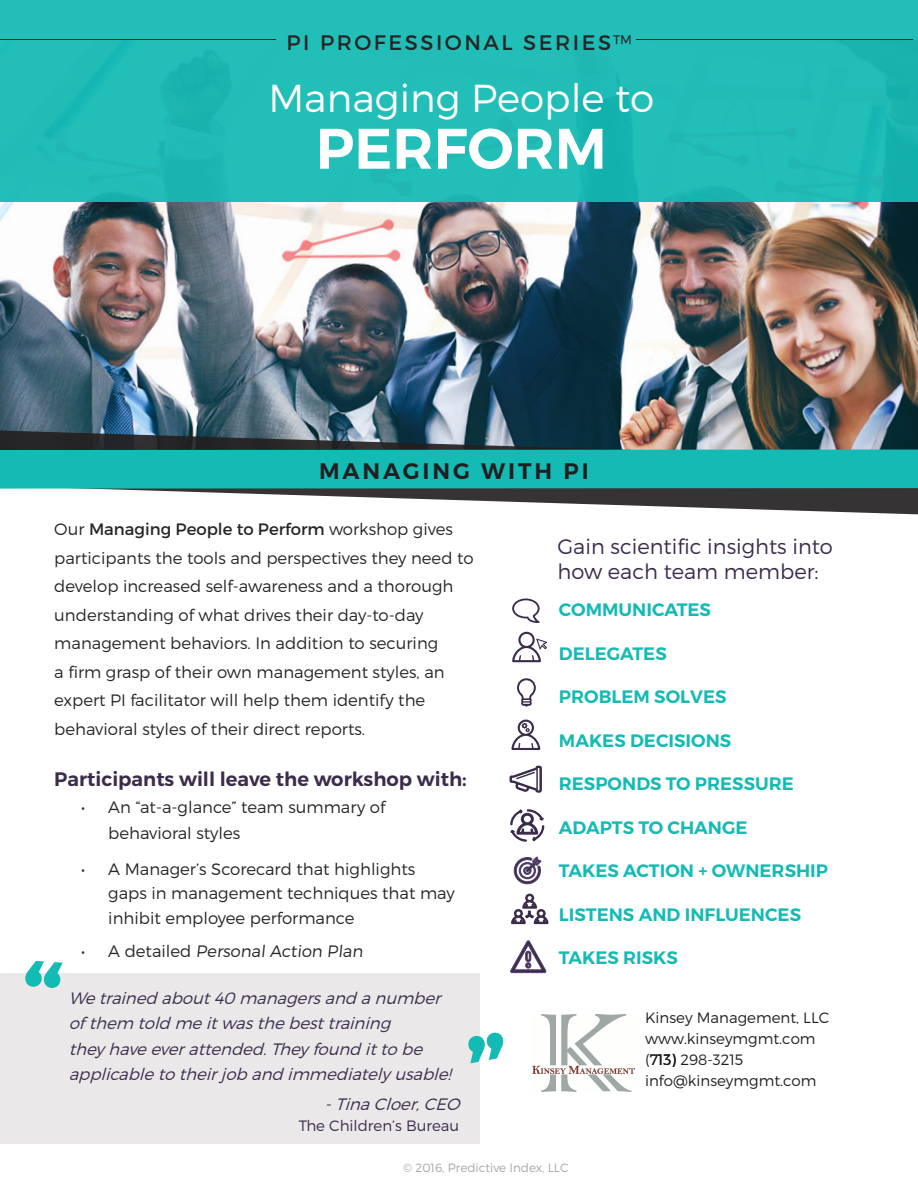
<style>
.page{position:relative;width:918px;height:1188px;background:#fff}
.page>*{position:absolute;margin:0;border:0;box-sizing:border-box;transform-origin:0 0}
.t1{font:600 57px "Montserrat";color:#fff}
.t2{font:300 39px "Montserrat";color:#fff}
.t3{font:600 22.5px "Montserrat";letter-spacing:.13em;color:#231f20}
.Body{font:300 21px/25.2px "Montserrat";color:#3b2c4c}
.t4{font:21px "Montserrat";letter-spacing:.12em;color:#262626}
.t5{font:600 19.5px "Montserrat";color:#3b2c4c}
.Body-2{font:600 18px "Montserrat";color:#14bab4}
.Body-3{font:300 16.5px/28.5px "Montserrat";color:#262626}
.t6{font:italic 300 16.5px/25.5px "Montserrat";color:#3b2c4d}
.Bullets{font:300 16.5px "Montserrat";color:#262626}
.t7{font:300 15px/20.9px "Montserrat";color:#231f20}
.t8{font:300 15px "Montserrat";color:#3b2c4d}
.t9{font:300 12px "Montserrat";color:#a6a6a6}
.s1{font-weight:300}
.s2{font-weight:400}
</style>
<div class="page">
<img style="left:0;top:202px;width:918px;height:228px">
<div style="left:0;top:0;width:918px;height:202px;background:#22beb8"></div>
<svg style="left:512px;top:598px;width:28px;height:25px"></svg>
<svg style="left:512px;top:632px;width:35px;height:30px"></svg>
<svg style="left:517px;top:678px;width:19px;height:29px"></svg>
<svg style="left:511px;top:720px;width:29px;height:30px"></svg>
<svg style="left:510px;top:766px;width:32px;height:27px"></svg>
<svg style="left:510px;top:809px;width:35px;height:33px"></svg>
<svg style="left:511px;top:856px;width:38px;height:69px"></svg>
<svg style="left:510px;top:940px;width:37px;height:33px"></svg>
<div style="left:0;top:974px;width:479px;height:170px;background:#eae8e8"></div>
<svg style="left:25px;top:961px;width:38px;height:27px"></svg>
<svg style="left:468px;top:1032px;width:36px;height:31px"></svg>
<hr style="left:0;top:39px;width:276px;height:1px;background:#262626">
<hr style="left:637px;top:39px;width:276px;height:1px;background:#262626">
<svg style="left:0;top:430px;width:918px;height:85px"></svg>
<div style="left:0;top:450px;width:918px;height:39px;background:#14bab4"></div>
<img style="left:533px;top:1014px;width:101px;height:78px">
<p class="t4" style="left:287px;top:29px;width:347px">PI PROFESSIONAL SERIES<span class="s1">™</span></p>
<p class="t2" style="left:268px;top:74px;width:387px">Managing People to</p>
<p class="t1" style="left:316px;top:113px;width:293px">PERFORM</p>
<p class="t3" style="left:319px;top:457px;width:271px">MANAGING WITH PI</p>
<p class="Body-3" style="left:54px;top:515px;width:421px">Our <span class="s2">Managing People to Perform</span> workshop gives participants the tools and perspectives they need to develop increased self-awareness and a thorough understanding of what drives their day-to-day management behaviors. In addition to securing<br>a firm grasp of their own management styles, an expert PI facilitator will help them identify the behavioral styles of their direct reports.</p>
<p class="t5" style="left:54px;top:767px;width:414px">Participants will leave the workshop with:</p>
<p class="Body-3" style="left:81px;top:793px;width:306px">• An “at-a-glance” team summary of</p>
<p class="Bullets" style="left:108px;top:823px;width:134px">behavioral styles</p>
<p class="Body-3" style="left:108px;top:857px;width:348px;line-height:24px;text-indent:-27px">• A Manager’s Scorecard that highlights gaps in management techniques that may</p>
<p class="Body-3" style="left:108px;top:904px;width:248px">inhibit employee performance</p>
<p class="Body-3" style="left:81px;top:937px;width:285px">• A detailed Personal Action Plan</p>
<p class="t6" style="left:69px;top:985px;width:389px">Wetrained about40 managersand anumber of them told meitwasthebesttraining<br>they haveeverattended.They found itto be applicableto theirjob and immediately usable!</p>
<p class="t6" style="left:325px;top:1091px;width:142px">-TinaCloer,CEO</p>
<p class="t8" style="left:299px;top:1117px;width:162px">The Children’s Bureau</p>
<p class="Body" style="left:557px;top:533px;width:277px">Gain scientific insights into how each team member:</p>
<p class="Body-2" style="left:559px;top:599px;width:154px">COMMUNICATES</p>
<p class="Body-2" style="left:559px;top:642px;width:109px">DELEGATES</p>
<p class="Body-2" style="left:559px;top:686px;width:169px">PROBLEM SOLVES</p>
<p class="Body-2" style="left:559px;top:729px;width:174px">MAKES DECISIONS</p>
<p class="Body-2" style="left:559px;top:773px;width:236px">RESPONDS TO PRESSURE</p>
<p class="Body-2" style="left:559px;top:816px;width:190px">ADAPTS TO CHANGE</p>
<p class="Body-2" style="left:559px;top:860px;width:271px">TAKES ACTION + OWNERSHIP</p>
<p class="Body-2" style="left:559px;top:903px;width:244px">LISTENS AND INFLUENCES</p>
<p class="Body-2" style="left:559px;top:947px;width:121px">TAKES RISKS</p>
<p class="t7" style="left:645px;top:1007px;width:186px">Kinsey Management, LLC www.kinseymgmt.com (713) 298-3215 info@kinseymgmt.com</p>
<p class="t9" style="left:403px;top:1160px;width:167px">© 2016, Predictive Index, LLC</p>
</div>
